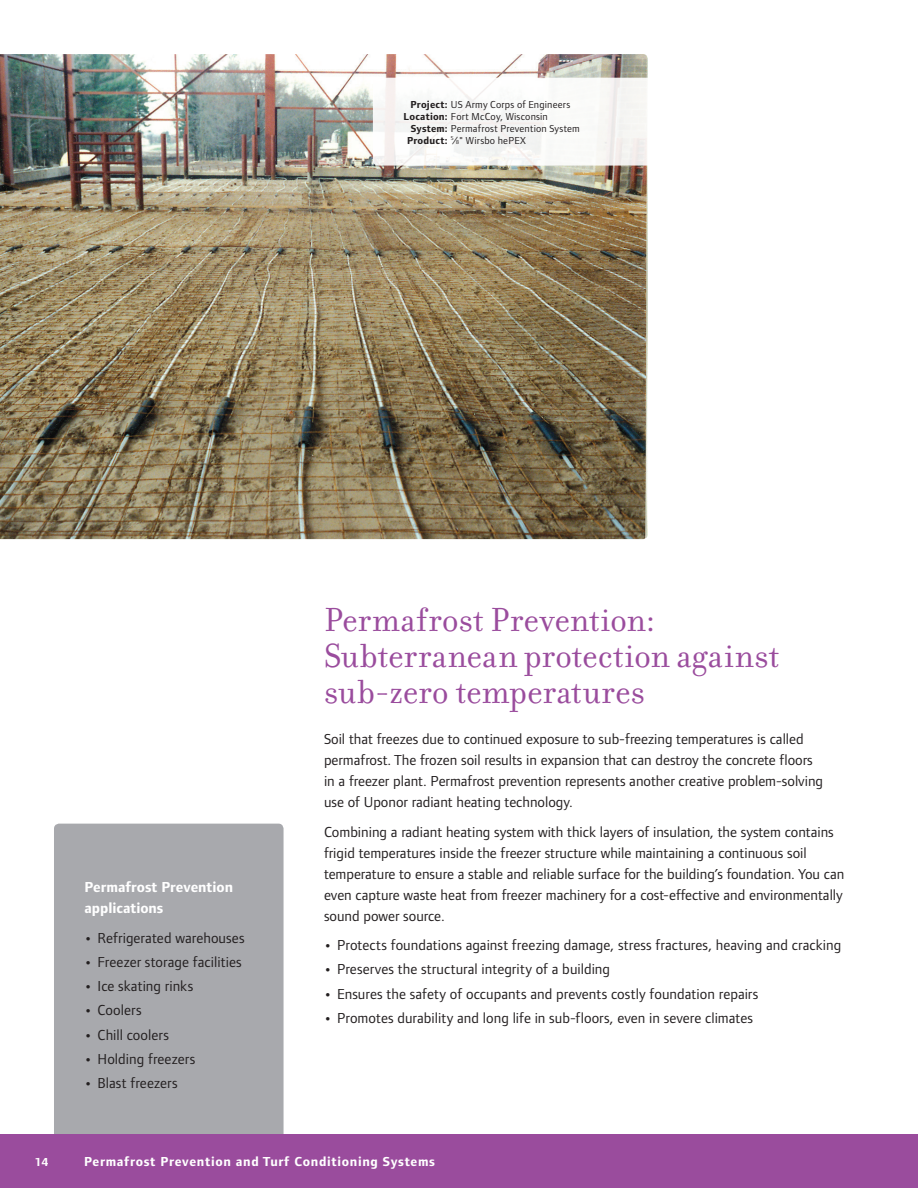
<style>
.page{position:relative;width:918px;height:1188px;background:#fff}
.page>*{position:absolute;margin:0;border:0;box-sizing:border-box;transform-origin:0 0}
.Heading_24_24_Filo{font:36px/36px "Filosofia";letter-spacing:.005em;color:#9a4c9d}
.Body_10_14{font:15px/21px "Foundry Form Sans";color:#231f20}
.Subhead_white_10_14{font:700 15px/21px "Foundry Form Sans";color:#fff}
.t1{font:700 13.5px "Foundry Form Sans";letter-spacing:.05em;color:#fff}
.t2{font:700 12px "Foundry Form Sans";color:#fff}
.Project_Information{font:10.5px "Foundry Form Sans";letter-spacing:.02em;color:#231f20}
.s1{font-weight:700}
.s2{font-family:"Foundry Form Sans Bold OSF"}
.s3{font-size:5.7px}
</style>
<div class="page">
<div style="left:54px;top:824px;width:230px;height:310px;background:#a8a9ad"></div>
<img style="left:0;top:54px;width:648px;height:485px">
<svg style="left:373px;top:78px;width:275px;height:88px"></svg>
<div style="left:0;top:1134px;width:918px;height:54px;background:#9a4c9d"></div>
<p class="Project_Information" style="left:410px;top:98px;width:161px"><span class="s1">Project:</span> US Army Corps of Engineers</p>
<p class="Project_Information" style="left:404px;top:110px;width:146px"><span class="s1">Location:</span> Fort McCoy, Wisconsin</p>
<p class="Project_Information" style="left:411px;top:122px;width:171px"><span class="s1">System:</span> Permafrost Prevention System</p>
<p class="Project_Information" style="left:407px;top:134px;width:120px"><span class="s2">Product:</span> <sup>5</sup>⁄<span class="s3">8</span>" Wirsbo hePEX</p>
<p class="Subhead_white_10_14" style="left:84px;top:877px;width:150px">Permafrost Prevention applications</p>
<p class="Body_10_14" style="left:84px;top:927px;width:162px"><span class="s1">•</span> Refrigerated warehouses</p>
<p class="Body_10_14" style="left:84px;top:951px;width:159px"><span class="s1">•</span> Freezer storage facilities</p>
<p class="Body_10_14" style="left:84px;top:976px;width:110px"><span class="s1">•</span> Ice skating rinks</p>
<p class="Body_10_14" style="left:84px;top:1000px;width:59px"><span class="s1">•</span> Coolers</p>
<p class="Body_10_14" style="left:84px;top:1024px;width:86px"><span class="s1">•</span> Chill coolers</p>
<p class="Body_10_14" style="left:84px;top:1048px;width:112px"><span class="s1">•</span> Holding freezers</p>
<p class="Body_10_14" style="left:84px;top:1072px;width:95px"><span class="s1">•</span> Blast freezers</p>
<p class="Heading_24_24_Filo" style="left:324px;top:602px;width:457px">Permafrost Prevention:<br>Subterranean protection against sub-zero temperatures</p>
<p class="Body_10_14" style="left:324px;top:728px;width:501px">Soil that freezes due to continued exposure to sub-freezing temperatures is called permafrost. The frozen soil results in expansion that can destroy the concrete floors in a freezer plant. Permafrost prevention represents another creative problem-solving use of Uponor radiant heating technology.</p>
<p class="Body_10_14" style="left:324px;top:821px;width:522px">Combining a radiant heating system with thick layers of insulation, the system contains frigid temperatures inside the freezer structure while maintaining a continuous soil temperature to ensure a stable and reliable surface for the building’s foundation. You can even capture waste heat from freezer machinery for a cost-effective and environmentally sound power source.</p>
<p class="Body_10_14" style="left:324px;top:935px;width:519px"><span class="s1">•</span> Protects foundations against freezing damage, stress fractures, heaving and cracking</p>
<p class="Body_10_14" style="left:324px;top:959px;width:288px"><span class="s1">•</span> Preserves the structural integrity of a building</p>
<p class="Body_10_14" style="left:324px;top:983px;width:436px"><span class="s1">•</span> Ensures the safety of occupants and prevents costly foundation repairs</p>
<p class="Body_10_14" style="left:324px;top:1007px;width:431px"><span class="s1">•</span> Promotes durability and long life in sub-floors, even in severe climates</p>
<p class="t2" style="left:35px;top:1155px;width:15px">14</p>
<p class="t1" style="left:84px;top:1154px;width:352px">Permafrost Prevention and Turf Conditioning Systems</p>
</div>
